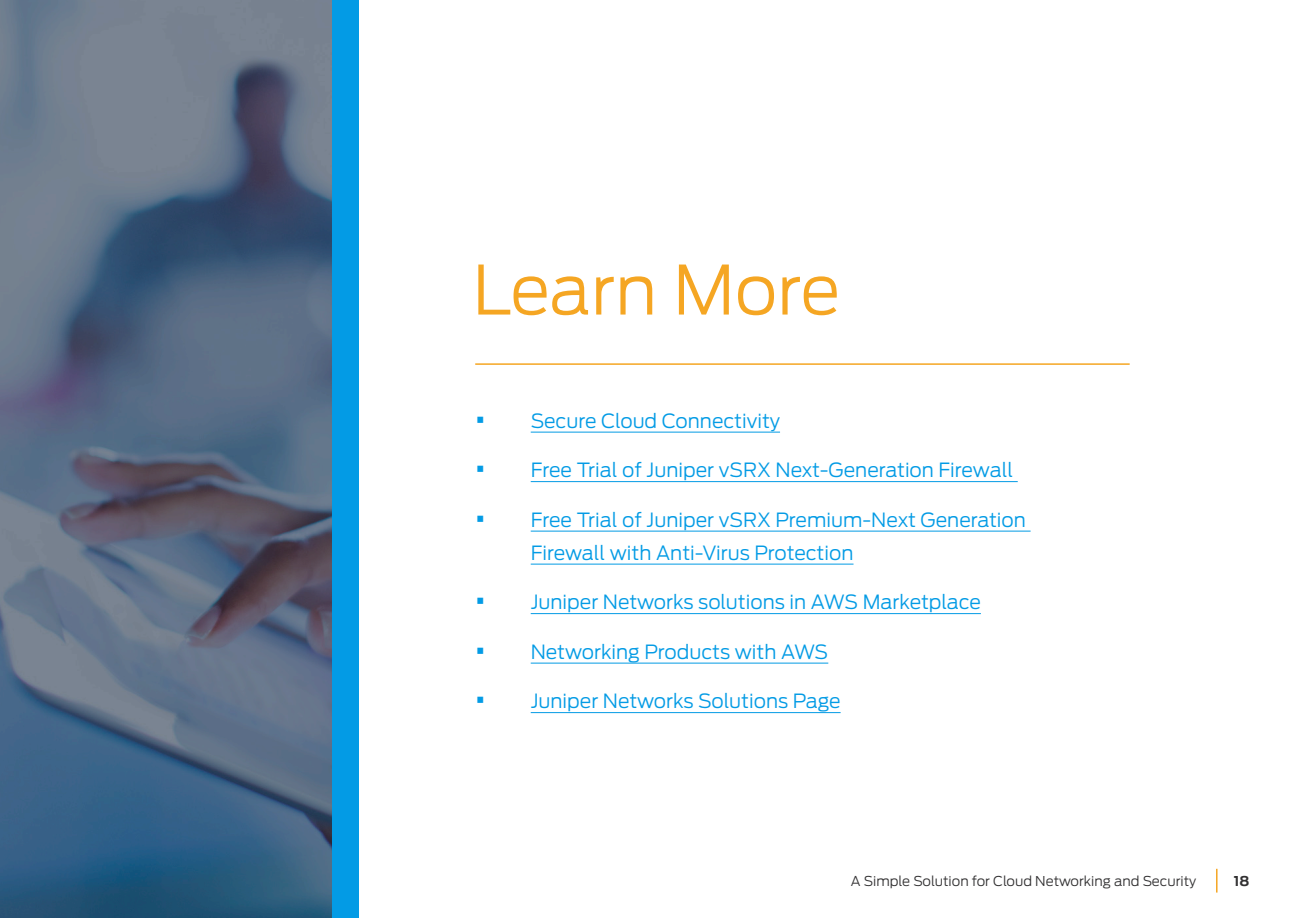
<style>
.page{position:relative;width:1296px;height:918px;background:#fff}
.page>*{position:absolute;margin:0;border:0;box-sizing:border-box;transform-origin:0 0}
.t1{font:300 67.5px "Antenna";color:#f5a623}
.t2{font:300 19.5px/33px "Antenna";color:#039be5}
.t3{font:300 13.5px "Antenna";color:#323132}
.t4{font:700 13.5px "Antenna";color:#323132}
.s1{font-weight:700;font-size:27px}
</style>
<div class="page">
<hr style="left:1216px;top:869px;width:2px;height:24px;background:#f5a623">
<hr style="left:531px;top:432px;width:249px;height:1px;background:#039be5">
<hr style="left:531px;top:481px;width:487px;height:1px;background:#039be5">
<hr style="left:531px;top:531px;width:500px;height:1px;background:#039be5">
<hr style="left:531px;top:564px;width:323px;height:1px;background:#039be5">
<hr style="left:531px;top:613px;width:450px;height:1px;background:#039be5">
<hr style="left:531px;top:663px;width:297px;height:1px;background:#039be5">
<hr style="left:531px;top:712px;width:310px;height:1px;background:#039be5">
<hr style="left:475px;top:363px;width:655px;height:2px;background:#f5a623">
<svg style="left:0;top:0;width:332px;height:918px;background:#566982"></svg>
<div style="left:332px;top:0;width:27px;height:918px;background:#039be5"></div>
<p class="t1" style="left:472px;top:246px;width:369px">Learn More</p>
<p class="t2" style="left:475px;top:404px;width:306px"><span class="s1">•</span> Secure Cloud Connectivity</p>
<p class="t2" style="left:475px;top:453px;width:539px"><span class="s1">•</span> Free Trial of Juniper vSRX Next-Generation Firewall</p>
<p class="t2" style="left:531px;top:503px;width:497px;text-indent:-56px"><span class="s1">•</span> Free Trial of Juniper vSRX Premium-Next Generation<br>Firewall with Anti-Virus Protection</p>
<p class="t2" style="left:475px;top:585px;width:507px"><span class="s1">•</span> Juniper Networks solutions in AWS Marketplace</p>
<p class="t2" style="left:475px;top:635px;width:355px"><span class="s1">•</span> Networking Products with AWS</p>
<p class="t2" style="left:475px;top:684px;width:367px"><span class="s1">•</span> Juniper Networks Solutions Page</p>
<p class="t3" style="left:851px;top:872px;width:347px">A Simple Solution for Cloud Networking and Security</p>
<p class="t4" style="left:1234px;top:871px;width:17px">18</p>
</div>
